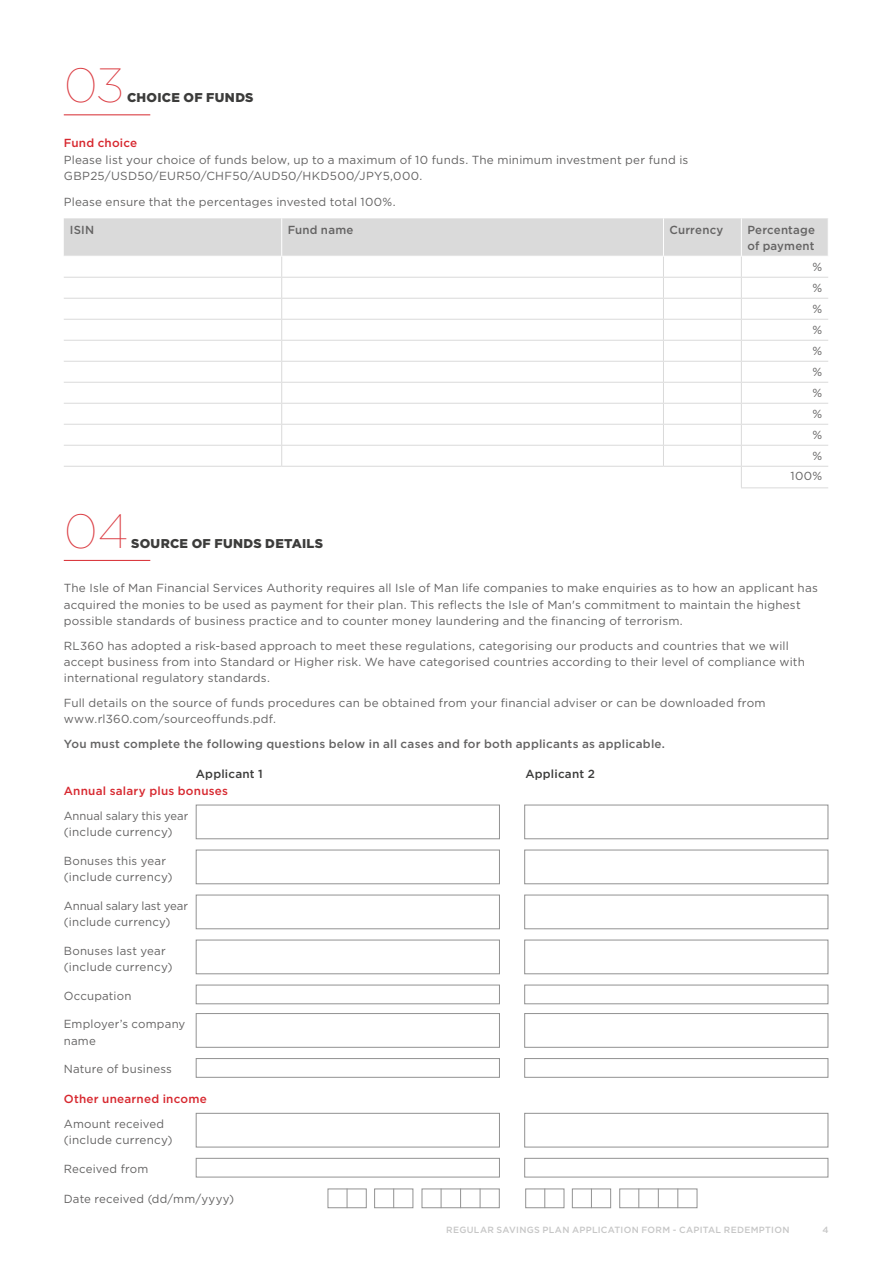
<style>
.page{position:relative;width:893px;height:1263px;background:#fff}
.page>*{position:absolute;margin:0;border:0;box-sizing:border-box;transform-origin:0 0}
.Section{font:100 48px "Gotham";color:#db3e44}
.Section-2{font:900 12.75px "Gotham";letter-spacing:.02em;color:#3c3c3b}
.Body{font:11.7px/16.2px "Gotham";letter-spacing:.015em;color:#646363}
.App_boxes{font:11.7px/16.5px "Gotham";letter-spacing:.015em;color:#646363}
.Body-2{font:500 11.7px "Gotham";letter-spacing:.02em;color:#646363}
.Subheadline_2{font:500 11.7px "Gotham";letter-spacing:.02em;color:#d7282f}
.Table_header_large{font:500 11.7px/16.5px "Gotham";letter-spacing:.02em;color:#646363}
.App_boxes-2{font:11.7px/16.5px "Gotham";letter-spacing:.015em;color:#646363;scale:.96 1}
.App_boxes-3{font:11.7px/16.5px "Gotham";letter-spacing:-.01em;color:#646363}
.Subheadline_dark{font:500 11.7px "Gotham";letter-spacing:.02em;color:#3c3c3b}
.Table_body_large{font:11.7px "Gotham";color:#646363}
.t1{font:500 9px "Gotham";letter-spacing:.03em;color:#c6c6c6}
</style>
<div class="page">
<hr style="left:64px;top:114px;width:86px;height:1px;background:#d7282f">
<hr style="left:64px;top:560px;width:86px;height:1px;background:#d7282f">
<svg style="left:64px;top:218px;width:764px;height:269px"></svg>
<hr style="left:741px;top:487px;width:87px;height:1px;background:#dadada">
<hr style="left:741px;top:277px;width:87px;height:1px;background:#dadada">
<hr style="left:741px;top:298px;width:87px;height:1px;background:#dadada">
<hr style="left:741px;top:319px;width:87px;height:1px;background:#dadada">
<hr style="left:741px;top:340px;width:87px;height:1px;background:#dadada">
<hr style="left:741px;top:361px;width:87px;height:1px;background:#dadada">
<hr style="left:64px;top:466px;width:218px;height:1px;background:#dadada">
<hr style="left:282px;top:466px;width:381px;height:1px;background:#dadada">
<hr style="left:663px;top:466px;width:78px;height:1px;background:#dadada">
<hr style="left:741px;top:466px;width:87px;height:1px;background:#dadada">
<div style="left:196px;top:805px;width:304px;height:34px;background:#fff;border:1px solid #929292"></div>
<div style="left:524px;top:805px;width:304px;height:34px;background:#fff;border:1px solid #929292"></div>
<div style="left:196px;top:850px;width:304px;height:34px;background:#fff;border:1px solid #929292"></div>
<div style="left:524px;top:850px;width:304px;height:34px;background:#fff;border:1px solid #929292"></div>
<div style="left:196px;top:895px;width:304px;height:34px;background:#fff;border:1px solid #929292"></div>
<div style="left:524px;top:895px;width:304px;height:34px;background:#fff;border:1px solid #929292"></div>
<div style="left:196px;top:940px;width:304px;height:34px;background:#fff;border:1px solid #929292"></div>
<div style="left:524px;top:940px;width:304px;height:34px;background:#fff;border:1px solid #929292"></div>
<div style="left:196px;top:985px;width:304px;height:19px;background:#fff;border:1px solid #929292"></div>
<div style="left:524px;top:985px;width:304px;height:19px;background:#fff;border:1px solid #929292"></div>
<div style="left:196px;top:1013px;width:304px;height:35px;background:#fff;border:1px solid #929292"></div>
<div style="left:524px;top:1013px;width:304px;height:35px;background:#fff;border:1px solid #929292"></div>
<div style="left:196px;top:1058px;width:304px;height:20px;background:#fff;border:1px solid #929292"></div>
<div style="left:524px;top:1058px;width:304px;height:20px;background:#fff;border:1px solid #929292"></div>
<div style="left:196px;top:1113px;width:304px;height:34px;background:#fff;border:1px solid #929292"></div>
<div style="left:524px;top:1113px;width:304px;height:34px;background:#fff;border:1px solid #929292"></div>
<div style="left:196px;top:1158px;width:304px;height:19px;background:#fff;border:1px solid #929292"></div>
<div style="left:524px;top:1158px;width:304px;height:19px;background:#fff;border:1px solid #929292"></div>
<div style="left:328px;top:1188px;width:39px;height:20px;background:#fff;border:1px solid #929292"></div>
<svg style="left:347px;top:1188px;width:1px;height:20px"></svg>
<div style="left:374px;top:1188px;width:39px;height:20px;background:#fff;border:1px solid #929292"></div>
<svg style="left:393px;top:1188px;width:1px;height:20px"></svg>
<div style="left:422px;top:1188px;width:78px;height:20px;background:#fff;border:1px solid #929292"></div>
<svg style="left:441px;top:1188px;width:1px;height:20px"></svg>
<svg style="left:460px;top:1188px;width:1px;height:20px"></svg>
<svg style="left:480px;top:1188px;width:1px;height:20px"></svg>
<div style="left:525px;top:1188px;width:39px;height:20px;background:#fff;border:1px solid #929292"></div>
<svg style="left:544px;top:1188px;width:1px;height:20px"></svg>
<div style="left:572px;top:1188px;width:39px;height:20px;background:#fff;border:1px solid #929292"></div>
<svg style="left:591px;top:1188px;width:1px;height:20px"></svg>
<div style="left:619px;top:1188px;width:78px;height:20px;background:#fff;border:1px solid #929292"></div>
<svg style="left:638px;top:1188px;width:1px;height:20px"></svg>
<svg style="left:658px;top:1188px;width:1px;height:20px"></svg>
<svg style="left:677px;top:1188px;width:1px;height:20px"></svg>
<p class="Section" style="left:64px;top:56px;width:61px">03</p>
<p class="Section-2" style="left:127px;top:89px;width:128px">CHOICE OF FUNDS</p>
<p class="Subheadline_2" style="left:64px;top:135px;width:75px">Fund choice</p>
<p class="Body" style="left:64px;top:151px;width:626px">Please list your choice of funds below, up to a maximum of 10 funds. The minimum investment per fund is<br>GBP25/USD50/EUR50/CHF50/AUD50/HKD500/JPY5,000.</p>
<p class="Body" style="left:64px;top:193px;width:333px">Please ensure that the percentages invested total 100%.</p>
<p class="Table_header_large" style="left:70px;top:221px;width:26px">ISIN</p>
<p class="Table_header_large" style="left:288px;top:221px;width:67px">Fund name</p>
<p class="Table_header_large" style="left:669px;top:221px;width:55px">Currency</p>
<p class="Table_header_large" style="left:747px;top:221px;width:69px">Percentage of payment</p>
<p class="Table_body_large" style="left:812px;top:260px;width:11px">%</p>
<p class="Table_body_large" style="left:812px;top:281px;width:11px">%</p>
<p class="Table_body_large" style="left:812px;top:302px;width:11px">%</p>
<p class="Table_body_large" style="left:812px;top:323px;width:11px">%</p>
<p class="Table_body_large" style="left:812px;top:344px;width:11px">%</p>
<p class="Table_body_large" style="left:812px;top:365px;width:11px">%</p>
<p class="Table_body_large" style="left:812px;top:386px;width:11px">%</p>
<p class="Table_body_large" style="left:812px;top:407px;width:11px">%</p>
<p class="Table_body_large" style="left:812px;top:428px;width:11px">%</p>
<p class="Table_body_large" style="left:812px;top:449px;width:11px">%</p>
<p class="Table_body_large" style="left:790px;top:469px;width:33px">100%</p>
<p class="Section" style="left:64px;top:501px;width:65px">04</p>
<p class="Section-2" style="left:131px;top:534px;width:193px">SOURCE OF FUNDS DETAILS</p>
<p class="Body" style="left:64px;top:580px;width:756px">The Isle of Man Financial Services Authority requires all Isle of Man life companies to make enquiries as to how an applicant has acquired the monies to be used as payment for their plan. This reflects the Isle of Man's commitment to maintain the highest possible standards of business practice and to counter money laundering and the financing of terrorism.</p>
<p class="Body" style="left:64px;top:637px;width:743px">RL360 has adopted a risk-based approach to meet these regulations, categorising our products and countries that we will accept business from into Standard or Higher risk. We have categorised countries according to their level of compliance with international regulatory standards.</p>
<p class="Body" style="left:64px;top:695px;width:703px">Full details on the source of funds procedures can be obtained from your financial adviser or can be downloaded from www.rl360.com/sourceoffunds.pdf.</p>
<p class="Body-2" style="left:64px;top:737px;width:603px">You must complete the following questions below in all cases and for both applicants as applicable.</p>
<p class="Subheadline_dark" style="left:196px;top:767px;width:69px">Applicant 1</p>
<p class="Subheadline_dark" style="left:525px;top:767px;width:71px">Applicant 2</p>
<p class="Subheadline_2" style="left:64px;top:783px;width:166px">Annual salary plus bonuses</p>
<p class="App_boxes-2" style="left:64px;top:807px;width:131px">Annual salary this year (include currency)</p>
<p class="App_boxes" style="left:64px;top:852px;width:110px">Bonuses this year (include currency)</p>
<p class="App_boxes-3" style="left:64px;top:897px;width:126px">Annual salary last year (include currency)</p>
<p class="App_boxes" style="left:64px;top:942px;width:110px">Bonuses last year (include currency)</p>
<p class="App_boxes" style="left:64px;top:987px;width:69px">Occupation</p>
<p class="App_boxes" style="left:64px;top:1015px;width:123px">Employer’s company name</p>
<p class="App_boxes" style="left:64px;top:1060px;width:110px">Nature of business</p>
<p class="Subheadline_2" style="left:64px;top:1091px;width:145px">Other unearned income</p>
<p class="App_boxes" style="left:64px;top:1115px;width:110px">Amount received (include currency)</p>
<p class="App_boxes" style="left:64px;top:1160px;width:86px">Received from</p>
<p class="App_boxes" style="left:64px;top:1190px;width:172px">Date received (dd/mm/yyyy)</p>
<p class="t1" style="left:446px;top:1224px;width:345px">REGULAR SAVINGS PLAN APPLICATION FORM - CAPITAL REDEMPTION</p>
<p class="t1" style="left:822px;top:1224px;width:8px">4</p>
</div>
